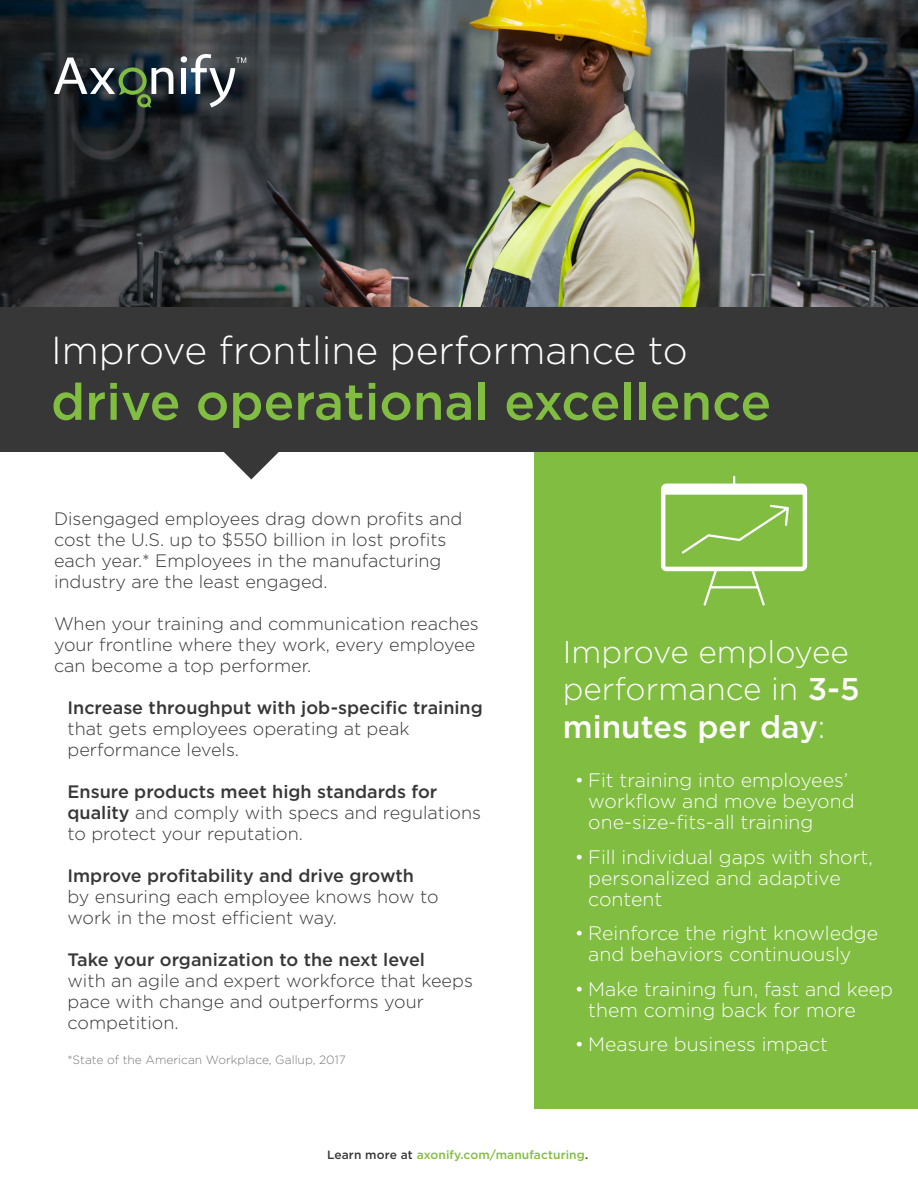
<style>
.page{position:relative;width:918px;height:1188px;background:#fff}
.page>*{position:absolute;margin:0;border:0;box-sizing:border-box;transform-origin:0 0}
.t1{font:500 51px "Gotham";color:#80bd41}
.t2{font:300 39px "Gotham";color:#fff}
.t3{font:300 31.5px/37.8px "Gotham";color:#fff}
.t4{font:300 19.5px/21px "Gotham";color:#fff}
.t5{font:300 18px/21px "Gotham";color:#373737}
.t6{font:500 18px "Gotham";color:#373737}
.t7{font:300 12px "Gotham";color:#78787a}
.t8{font:500 12px "Gotham";letter-spacing:.01em;color:#81bd41}
.s1{font-weight:500}
.s2{color:#373737}
</style>
<div class="page">
<svg style="left:223px;top:451px;width:56px;height:28px"></svg>
<img style="left:0;top:0;width:918px;height:307px">
<div style="left:535px;top:451px;width:383px;height:658px;background:#80bd41"></div>
<div style="left:0;top:307px;width:918px;height:144px;background:#373737"></div>
<svg style="left:661px;top:476px;width:146px;height:130px"></svg>
<div style="left:181px;top:68px;width:5px;height:26px;background:#fff"></div>
<div style="left:181px;top:56px;width:6px;height:7px;background:#fff;border-radius:50%"></div>
<svg style="left:191px;top:54px;width:55px;height:53px"></svg>
<svg style="left:54px;top:58px;width:119px;height:49px;background:#46524f"></svg>
<h2 class="t2" style="left:51px;top:326px;width:638px">Improve frontline performance to</h2>
<h1 class="t1" style="left:51px;top:368px;width:722px">drive operational excellence</h1>
<p class="t5" style="left:54px;top:508px;width:410px">Disengaged employees drag down profits and cost the U.S. up to $550 billion in lost profits each year.* Employees in the manufacturing industry are the least engaged.</p>
<p class="t5" style="left:54px;top:613px;width:426px">When your training and communication reaches your frontline where they work, every employee can become a top performer.</p>
<p class="t6" style="left:68px;top:696px;width:417px">Increase throughput with job-specific training</p>
<p class="t5" style="left:68px;top:718px;width:343px">that gets employees operating at peak performance levels.</p>
<p class="t5" style="left:68px;top:781px;width:415px"><span class="s1">Ensure products meet high standards for quality</span> and comply with specs and regulations to protect your reputation.</p>
<p class="t6" style="left:68px;top:864px;width:348px">Improve profitability and drive growth</p>
<p class="t5" style="left:68px;top:886px;width:373px">by ensuring each employee knows how to work in the most efficient way.</p>
<p class="t6" style="left:68px;top:948px;width:359px">Take your organization to the next level</p>
<p class="t5" style="left:68px;top:970px;width:407px">with an agile and expert workforce that keeps pace with change and outperforms your competition.</p>
<p class="t7" style="left:68px;top:1052px;width:280px">*State of the American Workplace, Gallup, 2017</p>
<h3 class="t3" style="left:563px;top:632px;width:298px">Improve employee performance in <span class="s1">3-5 minutes per day</span>:</h3>
<p class="t4" style="left:588px;top:769px;width:268px;text-indent:-13px">• Fit training into employees’ workflow and move beyond one-size-fits-all training</p>
<p class="t4" style="left:588px;top:846px;width:286px;text-indent:-13px">• Fill individual gaps with short, personalized and adaptive content</p>
<p class="t4" style="left:588px;top:922px;width:291px;text-indent:-13px">• Reinforce the right knowledge and behaviors continuously</p>
<p class="t4" style="left:588px;top:978px;width:306px;text-indent:-13px">• Make training fun, fast and keep them coming back for more</p>
<p class="t4" style="left:575px;top:1033px;width:255px">• Measure business impact</p>
<p class="t8" style="left:327px;top:1146px;width:263px"><span class="s2">Learn more at</span> axonify.com/manufacturing<span class="s2">.</span></p>
</div>
